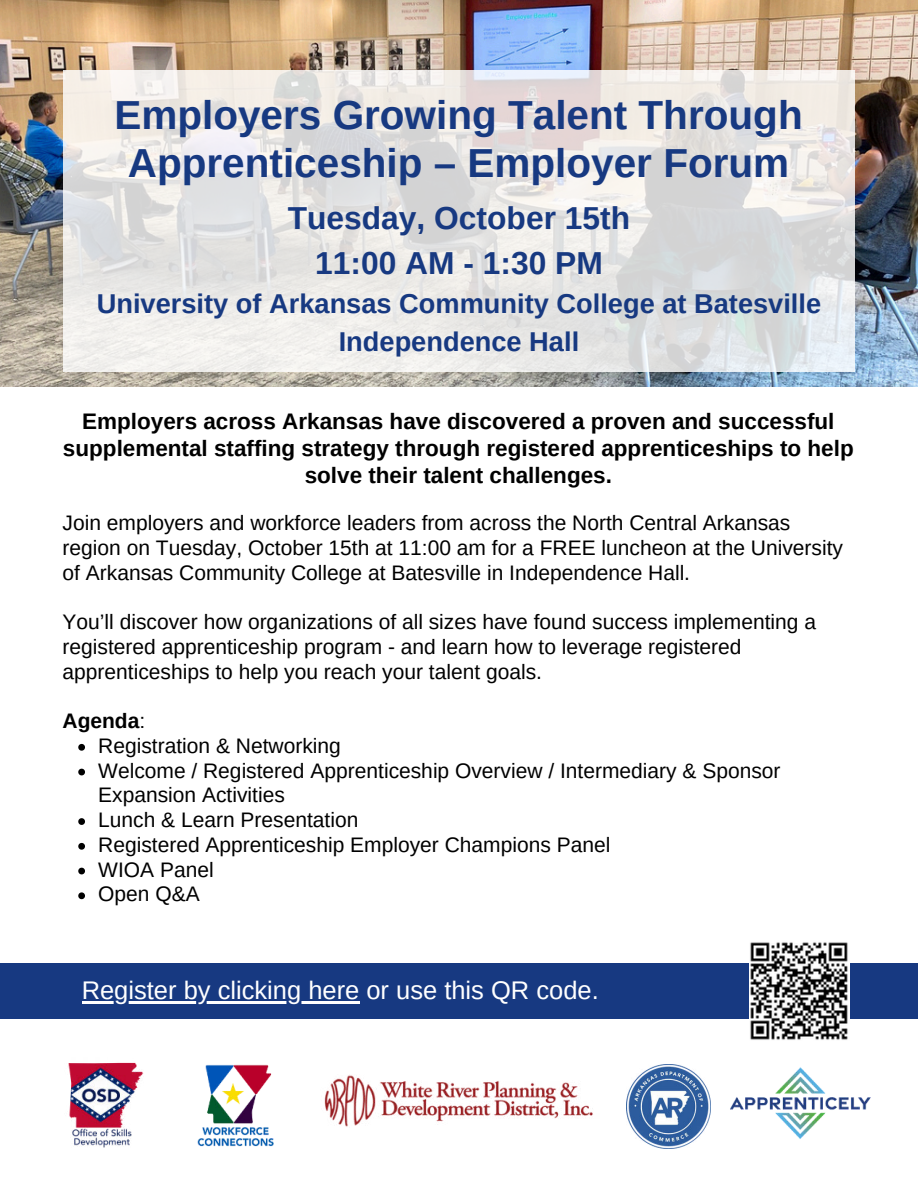
<style>
.page{position:relative;width:918px;height:1188px;background:#fff}
.page>*{position:absolute;margin:0;border:0;box-sizing:border-box;transform-origin:0 0}
.t1{font:700 40.5px/48.4px "Arimo";color:#173981;text-align:center}
.t2{font:700 31.8px/44.2px "Arimo";color:#173981;text-align:center}
.t3{font:700 27.15px/37.8px "Arimo";color:#173981;text-align:center}
.t4{font:25.5px "Arimo";color:#fff}
.t5{font:700 22.5px/27px "Arimo";color:#000;text-align:center}
.t6{font:21px/24.8px "Arimo";color:#000}
.s1{font-weight:700}
</style>
<div class="page">
<img style="left:0;top:0;width:918px;height:386px">
<svg style="left:63px;top:70px;width:792px;height:301px;background:#e6e4e3"></svg>
<img style="left:68px;top:1062px;width:76px;height:86px">
<img style="left:197px;top:1064px;width:77px;height:83px">
<img style="left:626px;top:1064px;width:85px;height:85px">
<img style="left:730px;top:1067px;width:141px;height:72px">
<svg style="left:78px;top:744px;width:7px;height:7px"></svg>
<svg style="left:78px;top:769px;width:7px;height:6px"></svg>
<svg style="left:78px;top:818px;width:7px;height:7px"></svg>
<svg style="left:78px;top:843px;width:7px;height:7px"></svg>
<svg style="left:78px;top:868px;width:7px;height:6px"></svg>
<svg style="left:78px;top:892px;width:7px;height:7px"></svg>
<div style="left:0;top:963px;width:918px;height:55px;background:#173981"></div>
<img style="left:324px;top:1075px;width:269px;height:52px">
<img style="left:749px;top:942px;width:101px;height:98px">
<hr style="left:82px;top:1001px;width:277px;height:2px;background:#fff">
<h1 class="t1" style="left:114px;top:91px;width:690px">Employers Growing Talent Through<br>Apprenticeship – Employer Forum</h1>
<h2 class="t2" style="left:288px;top:197px;width:344px">Tuesday, October 15th<br>11:00 AM - 1:30 PM</h2>
<p class="t3" style="left:97px;top:285px;width:726px">University of Arkansas Community College at Batesville<br>Independence Hall</p>
<p class="t5" style="left:63px;top:408px;width:792px">Employers across Arkansas have discovered a proven and successful supplemental staffing strategy through registered apprenticeships to help solve their talent challenges.</p>
<p class="t6" style="left:63px;top:511px;width:782px">Join employers and workforce leaders from across the North Central Arkansas region on Tuesday, October 15th at 11:00 am for a FREE luncheon at the University of Arkansas Community College at Batesville in Independence Hall.</p>
<p class="t6" style="left:63px;top:610px;width:755px">You’ll discover how organizations of all sizes have found success implementing a registered apprenticeship program - and learn how to leverage registered apprenticeships to help you reach your talent goals.</p>
<p class="t6" style="left:98px;top:709px;width:684px;text-indent:-36px"><span class="s1">Agenda</span>:<br>Registration &amp; Networking<br>Welcome / Registered Apprenticeship Overview / Intermediary &amp; Sponsor<br>Expansion Activities<br>Lunch &amp; Learn Presentation<br>Registered Apprenticeship Employer Champions Panel<br>WIOA Panel<br>Open Q&amp;A</p>
<p class="t4" style="left:82px;top:974px;width:519px">Register by clicking here or use this QR code.</p>
</div>
